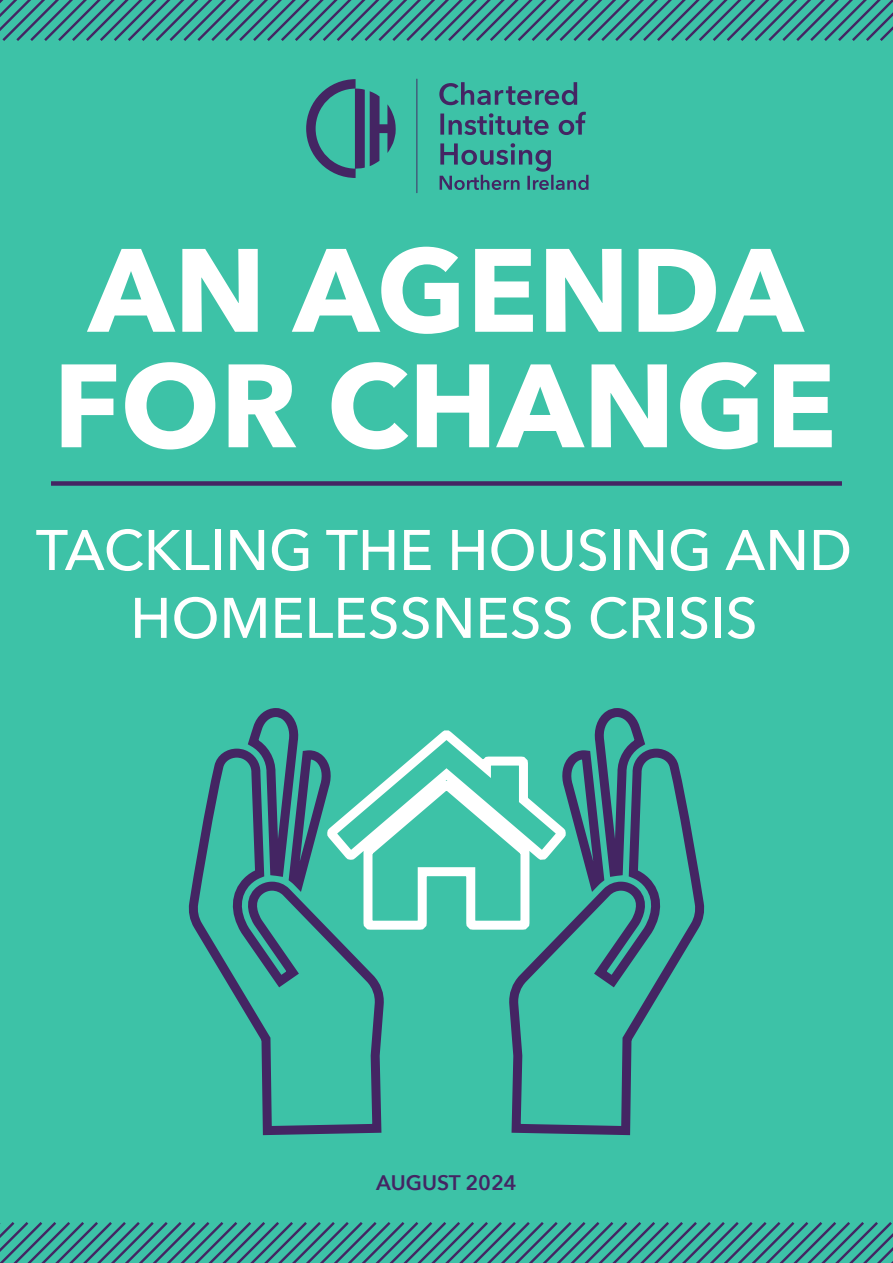
<style>
.page{position:relative;width:893px;height:1263px;background:#3dc2a7}
.page>*{position:absolute;margin:0;border:0;box-sizing:border-box;transform-origin:0 0}
.t1{font:700 117px/115.5px "Avenir Next";color:#fff;text-align:center}
.t2{font:500 56.55px/67.8px "Avenir Next";color:#fff;text-align:center}
.t3{font:600 21px "Avenir Next";color:#442563}
</style>
<div class="page">
<svg style="left:0;top:1222px;width:893px;height:41px"></svg>
<svg style="left:0;top:0;width:893px;height:41px"></svg>
<div style="left:51px;top:481px;width:791px;height:5px;background:#442563"></div>
<svg style="left:440px;top:112px;width:146px;height:23px"></svg>
<svg style="left:439px;top:82px;width:138px;height:23px"></svg>
<svg style="left:306px;top:79px;width:90px;height:99px"></svg>
<svg style="left:440px;top:143px;width:148px;height:47px"></svg>
<hr style="left:416px;top:79px;width:1px;height:114px;background:#442563">
<svg style="left:186px;top:708px;width:521px;height:555px"></svg>
<svg style="left:319px;top:722px;width:255px;height:212px"></svg>
<h1 class="t1" style="left:53px;top:231px;width:785px">AN AGENDA<br>FOR CHANGE</h1>
<p class="t2" style="left:36px;top:514px;width:818px">TACKLING THE HOUSING AND<br>HOMELESSNESS CRISIS</p>
<p class="t3" style="left:376px;top:1165px;width:142px">AUGUST 2024</p>
</div>
